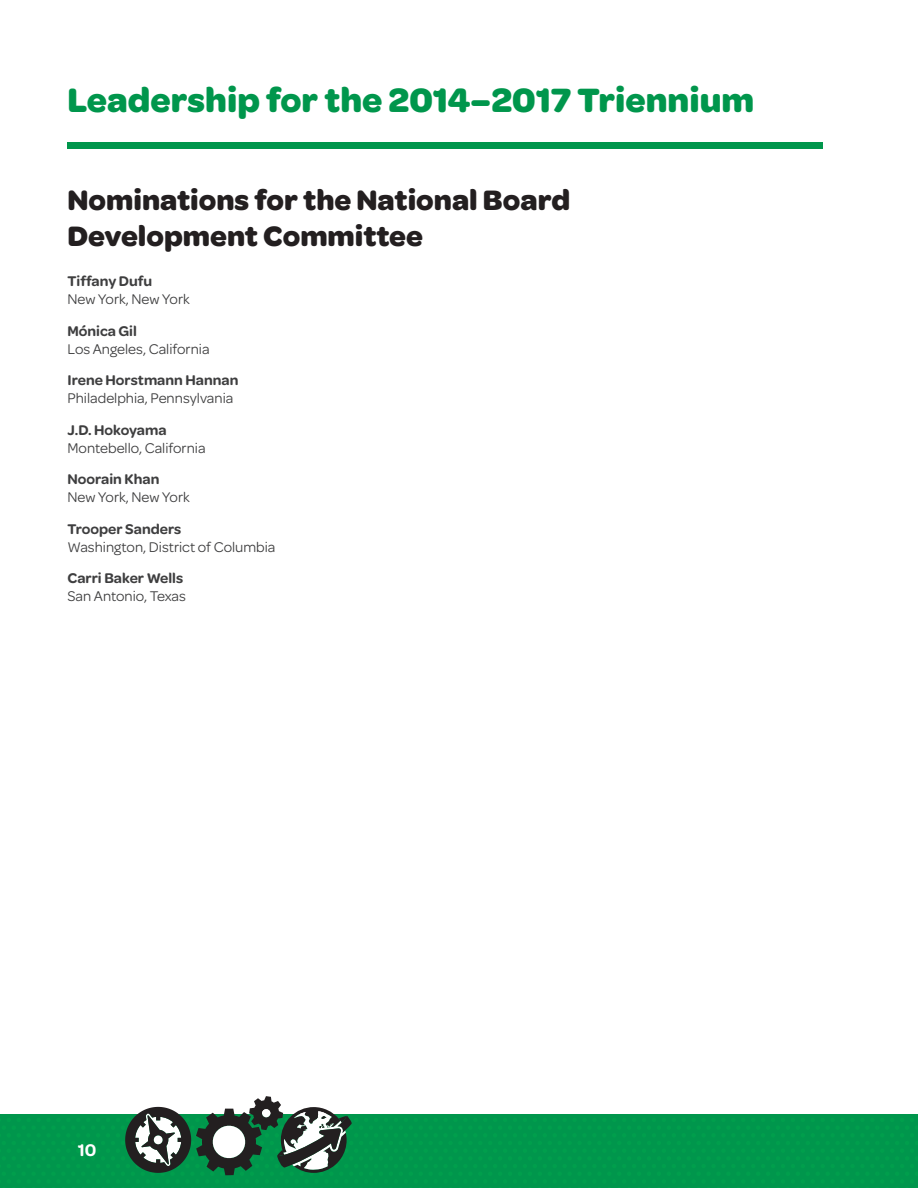
<style>
.page{position:relative;width:918px;height:1188px;background:#fff}
.page>*{position:absolute;margin:0;border:0;box-sizing:border-box;transform-origin:0 0}
.t1{font:700 36px "Omnes Girl Scouts";color:#00964c}
.t2{font:700 30px/36px "Omnes Girl Scouts";color:#231f20}
.t3{font:600 18px "Omnes Girl Scouts";color:#fff}
.t4{font:15px "Omnes Girl Scouts";color:#3e3e3f}
.t5{font:600 15px "Omnes Girl Scouts";color:#3e3e3f}
</style>
<div class="page">
<div style="left:0;top:1115px;width:918px;height:73px;background:#00964c"></div>
<hr style="left:917px;top:1115px;width:1px;height:73px;background:#bfbfbf">
<svg style="left:125px;top:1096px;width:228px;height:79px"></svg>
<div style="left:68px;top:142px;width:756px;height:6px;background:#00964c"></div>
<h1 class="t1" style="left:68px;top:73px;width:688px">Leadership for the 2014–2017 Triennium</h1>
<h2 class="t2" style="left:68px;top:180px;width:504px">Nominations for the National Board<br>Development Committee</h2>
<p class="t5" style="left:68px;top:271px;width:86px">Tiffany Dufu</p>
<p class="t4" style="left:68px;top:289px;width:124px">New York, New York</p>
<p class="t5" style="left:68px;top:320px;width:71px">Mónica Gil</p>
<p class="t4" style="left:68px;top:339px;width:144px">Los Angeles, California</p>
<p class="t5" style="left:68px;top:370px;width:172px">Irene Horstmann Hannan</p>
<p class="t4" style="left:68px;top:388px;width:167px">Philadelphia, Pennsylvania</p>
<p class="t5" style="left:68px;top:419px;width:101px">J.D. Hokoyama</p>
<p class="t4" style="left:68px;top:438px;width:140px">Montebello, California</p>
<p class="t5" style="left:68px;top:469px;width:93px">Noorain Khan</p>
<p class="t4" style="left:68px;top:487px;width:124px">New York, New York</p>
<p class="t5" style="left:68px;top:518px;width:115px">Trooper Sanders</p>
<p class="t4" style="left:68px;top:537px;width:210px">Washington, District of Columbia</p>
<p class="t5" style="left:68px;top:568px;width:117px">Carri Baker Wells</p>
<p class="t4" style="left:68px;top:586px;width:120px">San Antonio, Texas</p>
<p class="t3" style="left:78px;top:1137px;width:20px">10</p>
</div>
